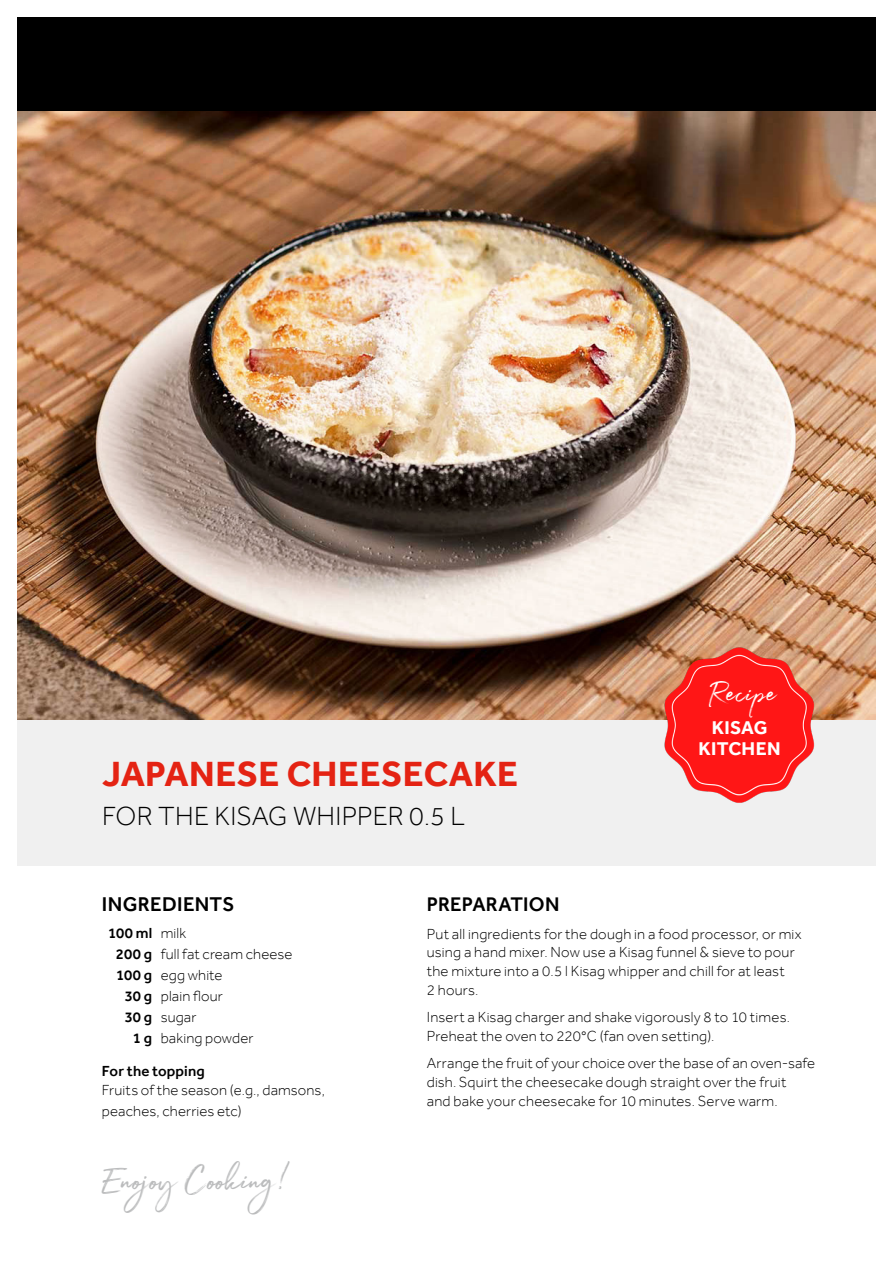
<style>
.page{position:relative;width:893px;height:1263px;background:#fff}
.page>*{position:absolute;margin:0;border:0;box-sizing:border-box;transform-origin:0 0}
.t1{font:700 36px "Effra";letter-spacing:.01em;color:#e42313}
.t2{font:36px "Julietta Messie";letter-spacing:-.005em;color:#bbbcbd}
.t3{font:31.05px "Julietta Messie";letter-spacing:.015em;color:#fff}
.t4{font:300 27px "Effra";letter-spacing:.005em;color:#000}
.t5{font:500 20.4px "Effra";letter-spacing:.015em;color:#000}
.t6{font:500 20.25px "Effra";letter-spacing:.015em;color:#000}
.t7{font:700 18.9px "Effra";letter-spacing:.01em;color:#fff}
.t8{font:300 15px/18.8px "Effra";letter-spacing:.01em;color:#000}
.t9{font:500 15px "Effra";letter-spacing:.01em;color:#000}
.s1{font-weight:300}
.s2{font-weight:500}
</style>
<div class="page">
<div style="left:17px;top:708px;width:859px;height:157px;background:#f0f0f0"></div>
<img style="left:17px;top:111px;width:859px;height:608px">
<img style="left:651px;top:627px;width:181px;height:176px">
<div style="left:17px;top:17px;width:859px;height:94px;background:#000"></div>
<p class="t1" style="left:102px;top:753px;width:418px">JAPANESE CHEESECAKE</p>
<p class="t4" style="left:102px;top:799px;width:364px">FOR THE KISAG WHIPPER 0.5 L</p>
<p class="t3" style="left:709px;top:672px;width:68px">Recipe</p>
<p class="t7" style="left:712px;top:717px;width:57px">KISAG</p>
<p class="t7" style="left:699px;top:737px;width:83px">KITCHEN</p>
<p class="t5" style="left:102px;top:892px;width:134px">INGREDIENTS</p>
<p class="t9" style="left:108px;top:924px;width:80px">100 ml <span class="s1">milk</span></p>
<p class="t8" style="left:116px;top:945px;width:178px"><span class="s2">200 g</span> full fat cream cheese</p>
<p class="t8" style="left:116px;top:966px;width:108px"><span class="s2">100 g</span> egg white</p>
<p class="t8" style="left:125px;top:987px;width:100px"><span class="s2">30 g</span> plain flour</p>
<p class="t8" style="left:125px;top:1008px;width:73px"><span class="s2">30 g</span> sugar</p>
<p class="t8" style="left:133px;top:1029px;width:122px"><span class="s2">1 g</span> baking powder</p>
<p class="t9" style="left:102px;top:1061px;width:104px">For the topping</p>
<p class="t8" style="left:102px;top:1079px;width:225px;line-height:21px">Fruits of the season (e.g., damsons, peaches, cherries etc)</p>
<p class="t2" style="left:102px;top:1156px;width:190px">Enojoy Cooking!</p>
<p class="t6" style="left:427px;top:892px;width:134px">PREPARATION</p>
<p class="t8" style="left:427px;top:924px;width:376px">Put all ingredients for the dough in a food processor, or mix using a hand mixer. Now use a Kisag funnel &amp; sieve to pour the mixture into a 0.5 l Kisag whipper and chill for at least<br>2 hours.</p>
<p class="t8" style="left:427px;top:1008px;width:365px">Insert a Kisag charger and shake vigorously 8 to 10 times.</p>
<p class="t8" style="left:427px;top:1026px;width:289px">Preheat the oven to 220°C (fan oven setting).</p>
<p class="t8" style="left:427px;top:1054px;width:390px">Arrange the fruit of your choice over the base of an oven-safe dish. Squirt the cheesecake dough straight over the fruit<br>and bake your cheesecake for 10 minutes. Serve warm.</p>
</div>
